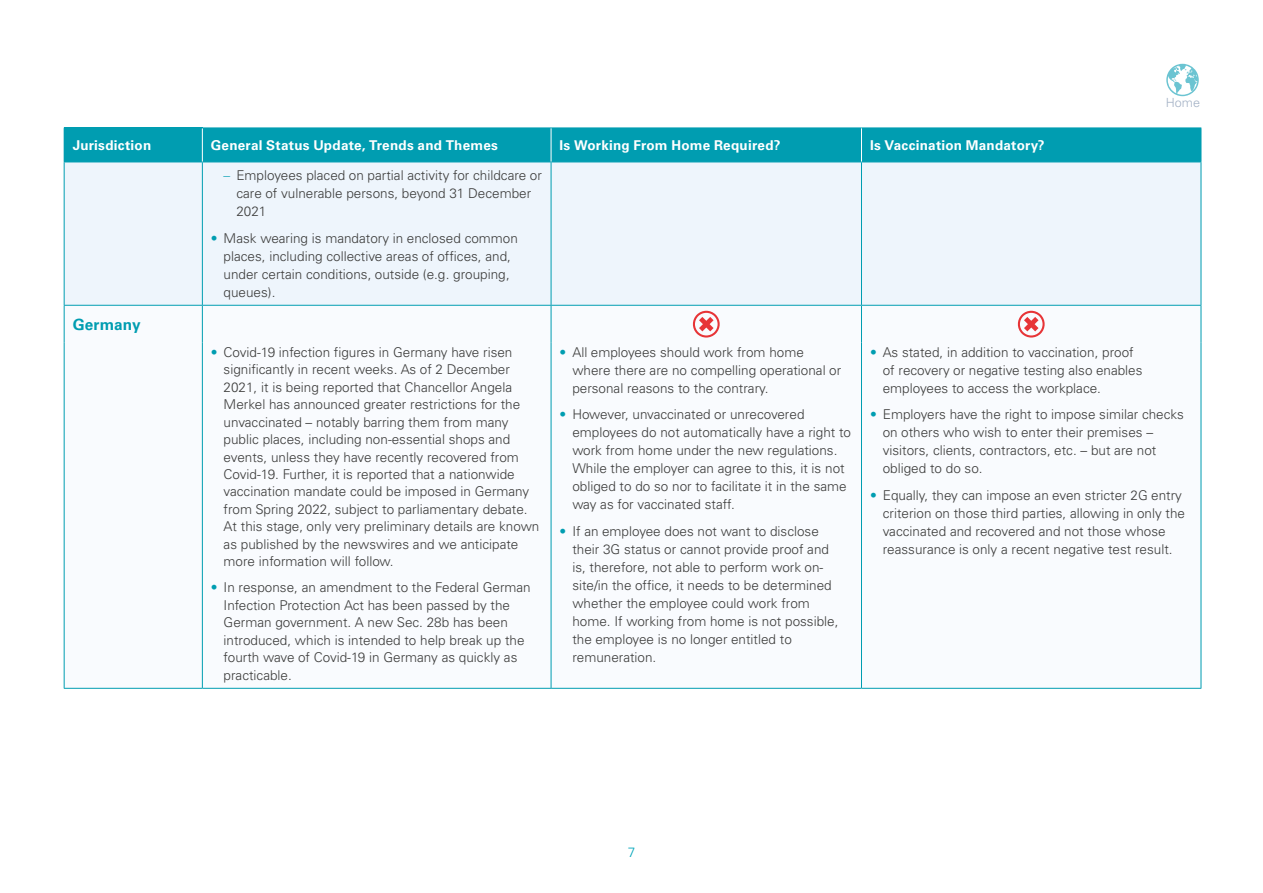
<style>
.page{position:relative;width:1263px;height:893px;background:#fff}
.page>*{position:absolute;margin:0;border:0;box-sizing:border-box;transform-origin:0 0}
.t1{font:700 15.3px "Univers LTCYR 65";letter-spacing:.01em;color:#009db1}
.t2{font:300 13.5px/18px "Univers LTCYR 45";color:#3c3c3b}
.t3{font:700 13.5px "Univers LTCYR 65";letter-spacing:.015em;color:#fff}
.t4{font:300 13.5px "Univers LTCYR 45";color:#00a5ba}
.t5{font:300 12.6px "Univers LTCYR 45";color:#a3b1c5}
.s1{font-family:"Univers LTCYR 47 Light Cond";font-weight:400;color:#009db1}
.s2{color:#009db1}
</style>
<div class="page">
<svg style="left:1166px;top:64px;width:33px;height:32px"></svg>
<div style="left:64px;top:128px;width:138px;height:34px;background:#009db1"></div>
<div style="left:203px;top:129px;width:997px;height:33px;background:#009db1"></div>
<div style="left:65px;top:163px;width:1135px;height:142px;background:#eef5fc"></div>
<svg style="left:65px;top:306px;width:1135px;height:382px"></svg>
<hr style="left:202px;top:128px;width:349px;height:1px;background:#009db1">
<hr style="left:551px;top:128px;width:310px;height:1px;background:#009db1">
<hr style="left:861px;top:128px;width:340px;height:1px;background:#009db1">
<hr style="left:1200px;top:128px;width:1px;height:34px;background:#009db1">
<hr style="left:64px;top:162px;width:138px;height:1px;background:#009db1">
<hr style="left:202px;top:162px;width:349px;height:1px;background:#009db1">
<hr style="left:551px;top:162px;width:310px;height:1px;background:#009db1">
<hr style="left:861px;top:162px;width:340px;height:1px;background:#009db1">
<hr style="left:64px;top:162px;width:1px;height:143px;background:#009db1">
<hr style="left:202px;top:162px;width:1px;height:143px;background:#009db1">
<hr style="left:551px;top:162px;width:1px;height:143px;background:#009db1">
<hr style="left:861px;top:162px;width:1px;height:143px;background:#009db1">
<hr style="left:1200px;top:162px;width:1px;height:143px;background:#009db1">
<hr style="left:64px;top:305px;width:138px;height:1px;background:#009db1">
<hr style="left:64px;top:306px;width:1px;height:37px;background:#009db1">
<hr style="left:202px;top:305px;width:349px;height:1px;background:#009db1">
<hr style="left:202px;top:306px;width:1px;height:37px;background:#009db1">
<hr style="left:551px;top:305px;width:310px;height:1px;background:#009db1">
<hr style="left:551px;top:306px;width:1px;height:37px;background:#009db1">
<hr style="left:861px;top:305px;width:340px;height:1px;background:#009db1">
<hr style="left:861px;top:306px;width:1px;height:37px;background:#009db1">
<hr style="left:1200px;top:306px;width:1px;height:37px;background:#009db1">
<hr style="left:64px;top:343px;width:1px;height:345px;background:#009db1">
<hr style="left:202px;top:343px;width:1px;height:345px;background:#009db1">
<hr style="left:551px;top:343px;width:1px;height:345px;background:#009db1">
<hr style="left:861px;top:343px;width:1px;height:345px;background:#009db1">
<hr style="left:1200px;top:343px;width:1px;height:345px;background:#009db1">
<hr style="left:64px;top:688px;width:138px;height:1px;background:#009db1">
<hr style="left:202px;top:688px;width:349px;height:1px;background:#009db1">
<hr style="left:551px;top:688px;width:310px;height:1px;background:#009db1">
<hr style="left:861px;top:688px;width:340px;height:1px;background:#009db1">
<hr style="left:202px;top:128px;width:1px;height:34px;background:#fff">
<hr style="left:551px;top:128px;width:1px;height:34px;background:#fff">
<hr style="left:861px;top:128px;width:1px;height:34px;background:#fff">
<svg style="left:692px;top:311px;width:29px;height:27px"></svg>
<svg style="left:1016px;top:311px;width:30px;height:27px"></svg>
<p class="t5" style="left:1166px;top:95px;width:36px">Home</p>
<p class="t3" style="left:73px;top:136px;width:80px">Jurisdiction</p>
<p class="t3" style="left:211px;top:136px;width:289px">General Status Update, Trends and Themes</p>
<p class="t3" style="left:560px;top:136px;width:222px">Is Working From Home Required?</p>
<p class="t3" style="left:870px;top:136px;width:176px">Is Vaccination Mandatory?</p>
<p class="t2" style="left:236px;top:166px;width:307px;text-indent:-13px"><span class="s1">–</span> Employees placed on partial activity for childcare or care of vulnerable persons, beyond 31 December<br>2021</p>
<p class="t2" style="left:224px;top:229px;width:296px;text-indent:-13px"><span class="s2">•</span> Mask wearing is mandatory in enclosed common places, including collective areas of offices, and, under certain conditions, outside (e.g. grouping, queues).</p>
<p class="t1" style="left:73px;top:314px;width:70px">Germany</p>
<p class="t2" style="left:224px;top:343px;width:317px;line-height:17.4px;text-indent:-13px"><span class="s2">•</span> Covid-19 infection figures in Germany have risen significantly in recent weeks. As of 2 December 2021, it is being reported that Chancellor Angela Merkel has announced greater restrictions for the unvaccinated – notably barring them from many public places, including non-essential shops and events, unless they have recently recovered from Covid-19. Further, it is reported that a nationwide vaccination mandate could be imposed in Germany from Spring 2022, subject to parliamentary debate.<br>At this stage, only very preliminary details are known as published by the newswires and we anticipate more information will follow.</p>
<p class="t2" style="left:224px;top:578px;width:309px;line-height:17.4px;text-indent:-13px"><span class="s2">•</span> In response, an amendment to the Federal German Infection Protection Act has been passed by the German government. A new Sec. 28b has been introduced, which is intended to help break up the fourth wave of Covid-19 in Germany as quickly as practicable.</p>
<p class="t2" style="left:883px;top:342px;width:261px;text-indent:-13px"><span class="s2">•</span> As stated, in addition to vaccination, proof of recovery or negative testing also enables employees to access the workplace.</p>
<p class="t2" style="left:883px;top:405px;width:303px;text-indent:-13px"><span class="s2">•</span> Employers have the right to impose similar checks on others who wish to enter their premises – visitors, clients, contractors, etc. – but are not obliged to do so.</p>
<p class="t2" style="left:883px;top:485px;width:304px;text-indent:-13px"><span class="s2">•</span> Equally, they can impose an even stricter 2G entry criterion on those third parties, allowing in only the vaccinated and recovered and not those whose reassurance is only a recent negative test result.</p>
<p class="t2" style="left:572px;top:342px;width:270px;text-indent:-13px"><span class="s2">•</span> All employees should work from home where there are no compelling operational or personal reasons to the contrary.</p>
<p class="t2" style="left:572px;top:405px;width:280px;text-indent:-13px"><span class="s2">•</span> However, unvaccinated or unrecovered employees do not automatically have a right to work from home under the new regulations.<br>While the employer can agree to this, it is not obliged to do so nor to facilitate it in the same way as for vaccinated staff.</p>
<p class="t2" style="left:572px;top:521px;width:268px;text-indent:-13px"><span class="s2">•</span> If an employee does not want to disclose their 3G status or cannot provide proof and is, therefore, not able to perform work on&shy;site/in the office, it needs to be determined whether the employee could work from home. If working from home is not possible, the employee is no longer entitled to remuneration.</p>
<p class="t4" style="left:628px;top:843px;width:9px">7</p>
</div>
